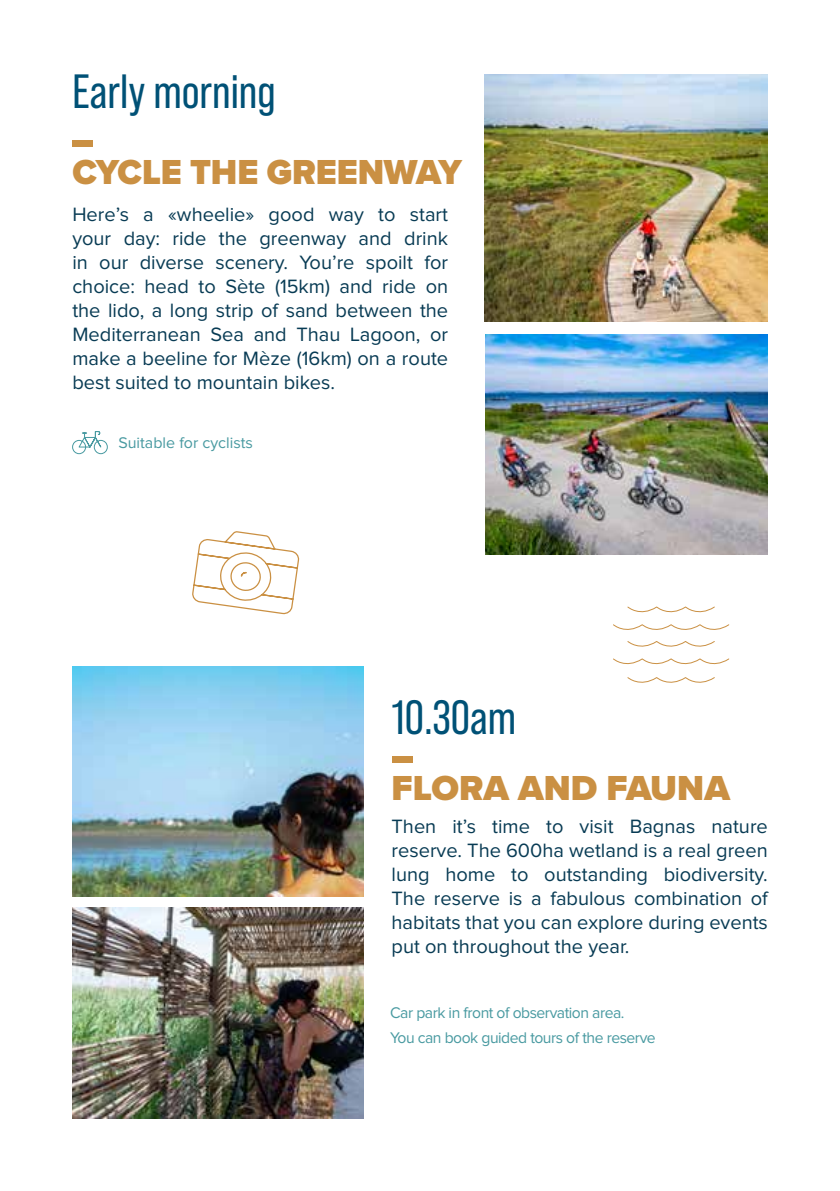
<style>
.page{position:relative;width:840px;height:1191px;background:#fff}
.page>*{position:absolute;margin:0;border:0;box-sizing:border-box;transform-origin:0 0}
.t1{font:48px "Bebas Neue Pro";color:#005176}
.t2{font:900 36px "Proxima Nova";letter-spacing:-.005em;color:#ca9043}
.t3{font:20px/24px "Proxima Nova";color:#083b54;text-align:justify}
.t4{font:16px/24.8px "Proxima Nova";letter-spacing:-.03em;color:#499aa1}
.t5{font:16px "Proxima Nova";color:#499aa1}
</style>
<div class="page">
<div style="left:72px;top:141px;width:21px;height:6px;background:#ca9043"></div>
<img style="left:72px;top:666px;width:291px;height:230px">
<div style="left:392px;top:757px;width:21px;height:6px;background:#ca9043"></div>
<img style="left:484px;top:75px;width:283px;height:246px">
<svg style="left:72px;top:431px;width:36px;height:24px"></svg>
<img style="left:72px;top:907px;width:291px;height:211px">
<svg style="left:192px;top:531px;width:108px;height:84px"></svg>
<img style="left:485px;top:334px;width:282px;height:220px">
<svg style="left:613px;top:606px;width:116px;height:77px"></svg>
<h1 class="t1" style="left:72px;top:65px;width:205px">Early morning</h1>
<h2 class="t2" style="left:72px;top:146px;width:391px">CYCLE THE GREENWAY</h2>
<p class="t3" style="left:72px;top:203px;width:377px">Here’s a «wheelie» good way to start your day: ride the greenway and drink in our diverse scenery. You’re spoilt for choice: head to Sète (15km) and ride on the lido, a long strip of sand between the Mediterranean Sea and Thau Lagoon, or make a beeline for Mèze (16km) on a route best suited to mountain bikes.</p>
<p class="t5" style="left:118px;top:436px;width:136px">Suitable for cyclists</p>
<h1 class="t1" style="left:391px;top:691px;width:126px">10.30am</h1>
<h2 class="t2" style="left:391px;top:760px;width:340px">FLORA AND FAUNA</h2>
<p class="t3" style="left:391px;top:814px;width:377px">Then it’s time to visit Bagnas nature reserve. The 600ha wetland is a real green lung home to outstanding biodiversity.<br>The reserve is a fabulous combination of habitats that you can explore during events put on throughout the year.</p>
<p class="t4" style="left:390px;top:1000px;width:267px">Car park in front of observation area.<br>You can book guided tours of the reserve</p>
</div>
